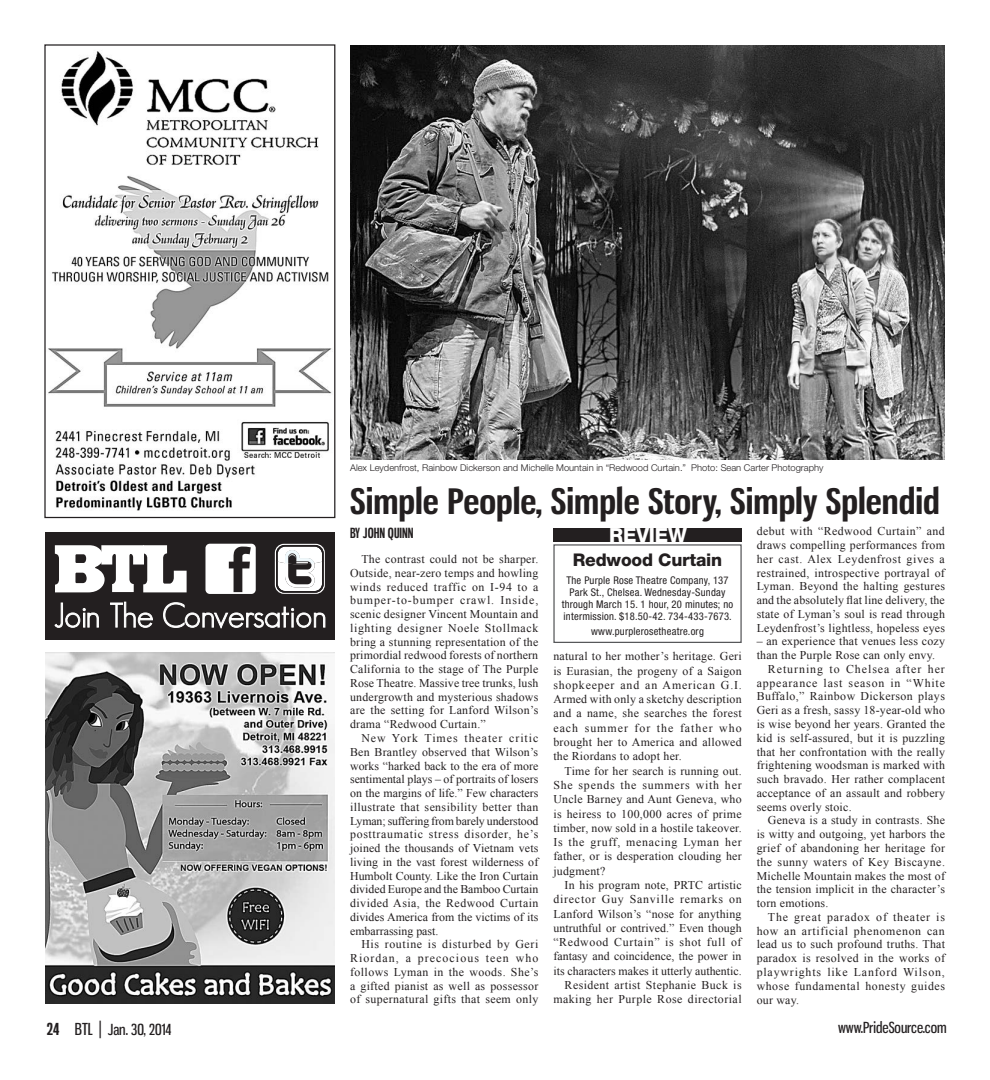
<style>
.page{position:relative;width:990px;height:1080px;background:#fff}
.page>*{position:absolute;margin:0;border:0;box-sizing:border-box;transform-origin:0 0}
.Headline_1_-_Large{font:700 34.38px "Gnuolane Rg";color:#231f20;scale:1.16 1}
.Theater_Review_Box_S{font:800 19.62px "Helvetica Neue";letter-spacing:-.01em;color:#fff}
.Info_Headline{font:800 17.5px "Helvetica Neue";letter-spacing:-.01em;color:#231f20}
.t1{font:15px "Gnuolane Rg";color:#231f20}
.ByLine_New{font:700 13.75px "Gnuolane Rg";color:#231f20;scale:.95 1}
.Body_Copy{font:11.88px/13.8px "Times New Roman";letter-spacing:.02em;color:#231f20;text-align:justify}
.Body_Copy-2{font:11.88px/14.2px "Times New Roman";letter-spacing:.04em;color:#231f20;text-align:right}
.Info_Body_Copy{font:condensed 10.62px/11.9px "Helvetica Neue";letter-spacing:.02em;color:#231f20;text-align:center}
.Photo_Caption_-_off{font:300 9.38px "Helvetica Neue";color:#231f20}
.s1{font-weight:700;font-size:16.25px}
.s2{font-size:16.25px}
.s3{font-size:17.5px}
</style>
<div class="page">
<div style="left:553px;top:528px;width:189px;height:13px;background:#231f20"></div>
<div style="left:553px;top:544px;width:189px;height:99px;border:1px solid #57585a"></div>
<img style="left:350px;top:45px;width:595px;height:414px">
<img style="left:48px;top:51px;width:285px;height:460px">
<div style="left:44px;top:44px;width:291px;height:474px;border:1px solid #231f20"></div>
<img style="left:45px;top:652px;width:290px;height:351px">
<div style="left:45px;top:532px;width:290px;height:108px;background:#231f20"></div>
<div style="left:205px;top:544px;width:51px;height:50px;background:#fff;border-radius:4px"></div>
<svg style="left:229px;top:547px;width:22px;height:45px"></svg>
<svg style="left:275px;top:544px;width:50px;height:50px"></svg>
<svg style="left:55px;top:545px;width:132px;height:47px"></svg>
<svg style="left:54px;top:602px;width:45px;height:26px"></svg>
<svg style="left:110px;top:602px;width:43px;height:26px"></svg>
<svg style="left:163px;top:602px;width:163px;height:27px"></svg>
<p class="Photo_Caption_-_off" style="left:350px;top:462px;width:475px">Alex Leydenfrost, Rainbow Dickerson and Michelle Mountain in “Redwood Curtain.” Photo: Sean Carter Photography</p>
<p class="Headline_1_-_Large" style="left:350px;top:481px;width:510px">Simple People, Simple Story, Simply Splendid</p>
<p class="ByLine_New" style="left:350px;top:525px;width:68px">BY JOHN QUINN</p>
<p class="Body_Copy" style="left:350px;top:552px;width:190px;text-indent:11px">The contrast could not be sharper.<br>Outside, near-zero temps and howling winds reduced traffic on I-94 to a bumper-to-bumper crawl. Inside, scenic designer Vincent Mountain and lighting designer Noele Stollmack bring a stunning representation of the primordial redwood forests of northern California to the stage of The Purple Rose Theatre. Massive tree trunks, lush undergrowth and mysterious shadows are the setting for Lanford Wilson’s drama “Redwood Curtain.”</p>
<p class="Body_Copy" style="left:350px;top:731px;width:190px;text-indent:11px">New York Times theater critic Ben Brantley observed that Wilson’s works “harked back to the era of more sentimental plays – of portraits of losers on the margins of life.” Few characters illustrate that sensibility better than Lyman; suffering from barely understood posttraumatic stress disorder, he’s joined the thousands of Vietnam vets living in the vast forest wilderness of Humbolt County. Like the Iron Curtain divided Europe and the Bamboo Curtain divided Asia, the Redwood Curtain divides America from the victims of its embarrassing past.</p>
<p class="Body_Copy" style="left:350px;top:937px;width:190px;text-indent:11px">His routine is disturbed by Geri Riordan, a precocious teen who follows Lyman in the woods. She’s a gifted pianist as well as possessor of supernatural gifts that seem only</p>
<p class="Body_Copy" style="left:757px;top:524px;width:190px">debut with “Redwood Curtain” and draws compelling performances from her cast. Alex Leydenfrost gives a restrained, introspective portrayal of Lyman. Beyond the halting gestures and the absolutely flat line delivery, the state of Lyman’s soul is read through Leydenfrost’s lightless, hopeless eyes</p>
<p class="Body_Copy" style="left:757px;top:634px;width:190px">– an experience that venues less cozy than the Purple Rose can only envy.</p>
<p class="Body_Copy" style="left:757px;top:662px;width:190px;text-indent:11px">Returning to Chelsea after her appearance last season in “White Buffalo,” Rainbow Dickerson plays Geri as a fresh, sassy 18-year-old who is wise beyond her years. Granted the kid is self-assured, but it is puzzling that her confrontation with the really frightening woodsman is marked with such bravado. Her rather complacent acceptance of an assault and robbery seems overly stoic.</p>
<p class="Body_Copy" style="left:757px;top:813px;width:190px;text-indent:11px">Geneva is a study in contrasts. She is witty and outgoing, yet harbors the grief of abandoning her heritage for the sunny waters of Key Biscayne.<br>Michelle Mountain makes the most of the tension implicit in the character’s torn emotions.</p>
<p class="Body_Copy" style="left:757px;top:910px;width:190px;text-indent:11px">The great paradox of theater is how an artificial phenomenon can lead us to such profound truths. That paradox is resolved in the works of playwrights like Lanford Wilson, whose fundamental honesty guides our way.</p>
<p class="Theater_Review_Box_S" style="left:609px;top:523px;width:79px">REVIEW</p>
<p class="Info_Headline" style="left:573px;top:549px;width:151px">Redwood Curtain</p>
<p class="Info_Body_Copy" style="left:562px;top:574px;width:173px">The Purple Rose Theatre Company, 137<br>Park St., Chelsea. Wednesday-Sunday through March 15. 1 hour, 20 minutes; no intermission. $18.50-42. 734-433-7673.</p>
<p class="Info_Body_Copy" style="left:591px;top:625px;width:114px">www.purplerosetheatre.org</p>
<p class="Body_Copy" style="left:553px;top:649px;width:190px;line-height:14.2px">natural to her mother’s heritage. Geri is Eurasian, the progeny of a Saigon shopkeeper and an American G.I.<br>Armed with only a sketchy description and a name, she searches the forest each summer for the father who brought her to America and allowed the Riordans to adopt her.</p>
<p class="Body_Copy" style="left:553px;top:763px;width:190px;line-height:14.2px;text-indent:11px">Time for her search is running out.<br>She spends the summers with her Uncle Barney and Aunt Geneva, who is heiress to 100,000 acres of prime timber, now sold in a hostile takeover.<br>Is the gruff, menacing Lyman her father, or is desperation clouding her judgment?</p>
<p class="Body_Copy" style="left:553px;top:878px;width:190px;line-height:14.2px;text-indent:11px">In his program note, PRTC artistic director Guy Sanville remarks on Lanford Wilson’s “nose for anything untruthful or contrived.” Even though “Redwood Curtain” is shot full of fantasy and coincidence, the power in its characters makes it utterly authentic.</p>
<p class="Body_Copy-2" style="left:553px;top:978px;width:190px">Resident artist Stephanie Buck is making her Purple Rose directorial</p>
<p class="t1" style="left:47px;top:1021px;width:126px"><span class="s1">24</span> <span class="s2">BTL</span> <span class="s3">|</span> Jan. 30, 2014</p>
<p class="t1" style="left:838px;top:1019px;width:110px">www.PrideSource.com</p>
</div>
